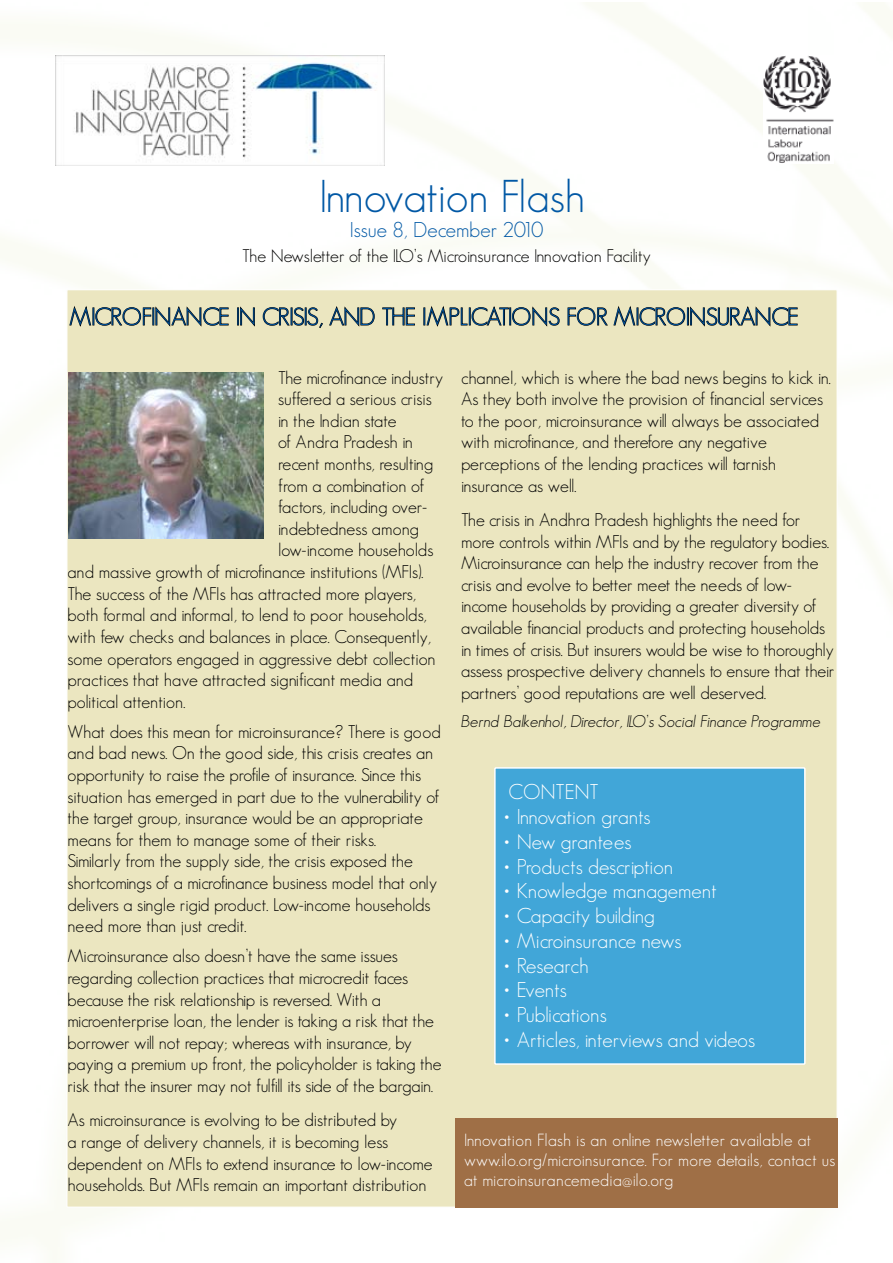
<style>
.page{position:relative;width:893px;height:1263px;background:#fff}
.page>*{position:absolute;margin:0;border:0;box-sizing:border-box;transform-origin:0 0}
.t1{font:300 45px "Geosans";color:#0158a5}
.t2{font:300 24px "Geosans";letter-spacing:-.025em;color:#0158a5}
.t3{font:300 21px "Geosans";color:#fff}
.t4{font:300 21px "Geosans";color:#0158a5}
.t5{font:300 18px/21.6px "Geosans";letter-spacing:-.005em;color:#000}
.t6{font:300 18px "Geosans";letter-spacing:-.025em;color:#000}
.t7{font:300 17.85px "Geosans";color:#000}
.t8{font:300 17.25px/20px "Geosans";letter-spacing:.02em;color:#fff}
.t9{font:italic 300 16.5px "Geosans";color:#000}
</style>
<div class="page">
<div style="left:65px;top:289px;width:773px;height:919px;background:#ebe6c0"></div>
<img style="left:763px;top:55px;width:70px;height:109px">
<img style="left:55px;top:55px;width:330px;height:111px">
<div style="left:493px;top:766px;width:313px;height:299px;background:#41a6d8"></div>
<div style="left:455px;top:1118px;width:383px;height:90px;background:#9f6f46"></div>
<svg style="left:69px;top:307px;width:160px;height:19px"></svg>
<svg style="left:238px;top:307px;width:17px;height:19px"></svg>
<svg style="left:262px;top:307px;width:61px;height:21px"></svg>
<svg style="left:329px;top:307px;width:46px;height:19px"></svg>
<svg style="left:382px;top:307px;width:33px;height:19px"></svg>
<svg style="left:424px;top:307px;width:136px;height:19px"></svg>
<svg style="left:567px;top:307px;width:231px;height:19px"></svg>
<img style="left:68px;top:372px;width:196px;height:166px">
<h1 class="t1" style="left:319px;top:171px;width:267px">Innovation Flash</h1>
<p class="t4" style="left:350px;top:218px;width:195px">Issue 8, December 2010</p>
<p class="t7" style="left:242px;top:246px;width:410px">The Newsletter of the ILO’s Microinsurance Innovation Facility</p>
<h2 class="t2" style="left:69px;top:303px;width:35px">Microfinance</h2>
<h2 class="t2" style="left:236px;top:303px;width:51px">in Crisis</h2>
<h2 class="t2" style="left:319px;top:303px;width:27px">, and</h2>
<h2 class="t2" style="left:382px;top:303px;width:53px">the implications</h2>
<h2 class="t2" style="left:566px;top:303px;width:14px">for</h2>
<h2 class="t2" style="left:614px;top:303px;width:35px">Microins</h2>
<h2 class="t2" style="left:717px;top:303px;width:27px">urance</h2>
<p class="t6" style="left:278px;top:367px;width:166px">The microfinance industry</p>
<p class="t5" style="left:278px;top:388px;width:155px">suffered a serious crisis</p>
<p class="t5" style="left:278px;top:410px;width:120px">in the Indian state</p>
<p class="t5" style="left:278px;top:431px;width:136px">of Andra Pradesh in</p>
<p class="t5" style="left:278px;top:453px;width:157px">recent months, resulting</p>
<p class="t5" style="left:278px;top:475px;width:148px">from a combination of</p>
<p class="t5" style="left:278px;top:496px;width:151px">factors, including over-</p>
<p class="t5" style="left:278px;top:518px;width:142px">indebtedness among</p>
<p class="t5" style="left:278px;top:539px;width:157px">low-income households</p>
<p class="t5" style="left:67px;top:561px;width:358px">and massive growth of microfinance institutions (MFIs).</p>
<p class="t5" style="left:67px;top:583px;width:350px">The success of the MFIs has attracted more players,</p>
<p class="t5" style="left:67px;top:604px;width:361px">both formal and informal, to lend to poor households,</p>
<p class="t5" style="left:67px;top:626px;width:365px">with few checks and balances in place. Consequently,</p>
<p class="t5" style="left:67px;top:647px;width:370px">some operators engaged in aggressive debt collection</p>
<p class="t5" style="left:67px;top:669px;width:347px">practices that have attracted significant media and</p>
<p class="t5" style="left:67px;top:691px;width:119px">political attention.</p>
<p class="t5" style="left:67px;top:721px;width:375px">What does this mean for microinsurance? There is good and bad news. On the good side, this crisis creates an opportunity to raise the profile of insurance. Since this situation has emerged in part due to the vulnerability of the target group, insurance would be an appropriate means for them to manage some of their risks.<br>Similarly from the supply side, the crisis exposed the shortcomings of a microfinance business model that only delivers a single rigid product. Low-income households need more than just credit.</p>
<p class="t5" style="left:67px;top:945px;width:376px">Microinsurance also doesn’t have the same issues regarding collection practices that microcredit faces because the risk relationship is reversed. With a microenterprise loan, the lender is taking a risk that the borrower will not repay; whereas with insurance, by paying a premium up front, the policyholder is taking the risk that the insurer may not fulfill its side of the bargain.</p>
<p class="t5" style="left:67px;top:1109px;width:367px">As microinsurance is evolving to be distributed by<br>a range of delivery channels, it is becoming less dependent on MFIs to extend insurance to low-income households. But MFIs remain an important distribution</p>
<p class="t5" style="left:461px;top:367px;width:371px">channel, which is where the bad news begins to kick in.<br>As they both involve the provision of financial services to the poor, microinsurance will always be associated with microfinance, and therefore any negative perceptions of the lending practices will tarnish insurance as well.</p>
<p class="t5" style="left:461px;top:509px;width:375px">The crisis in Andhra Pradesh highlights the need for more controls within MFIs and by the regulatory bodies.<br>Microinsurance can help the industry recover from the crisis and evolve to better meet the needs of low&shy;income households by providing a greater diversity of available financial products and protecting households in times of crisis. But insurers would be wise to thoroughly assess prospective delivery channels to ensure that their partners’ good reputations are well deserved.</p>
<p class="t9" style="left:461px;top:712px;width:361px">Bernd Balkenhol, Director, ILO’s Social Finance Programme</p>
<p class="t3" style="left:508px;top:780px;width:92px">CONTENT</p>
<p class="t3" style="left:504px;top:805px;width:148px">• Innovation grants</p>
<p class="t3" style="left:504px;top:830px;width:129px">• New grantees</p>
<p class="t3" style="left:504px;top:854px;width:171px">• Products description</p>
<p class="t3" style="left:504px;top:879px;width:214px">• Knowledge management</p>
<p class="t3" style="left:504px;top:904px;width:152px">• Capacity building</p>
<p class="t3" style="left:504px;top:929px;width:179px">• Microinsurance news</p>
<p class="t3" style="left:504px;top:954px;width:86px">• Research</p>
<p class="t3" style="left:504px;top:978px;width:64px">• Events</p>
<p class="t3" style="left:504px;top:1003px;width:104px">• Publications</p>
<p class="t3" style="left:504px;top:1028px;width:252px">• Articles, interviews and videos</p>
<p class="t8" style="left:464px;top:1130px;width:373px">Innovation Flash is an online newsletter available at www.ilo.org/microinsurance. For more details, contact us at microinsurancemedia@ilo.org</p>
</div>
